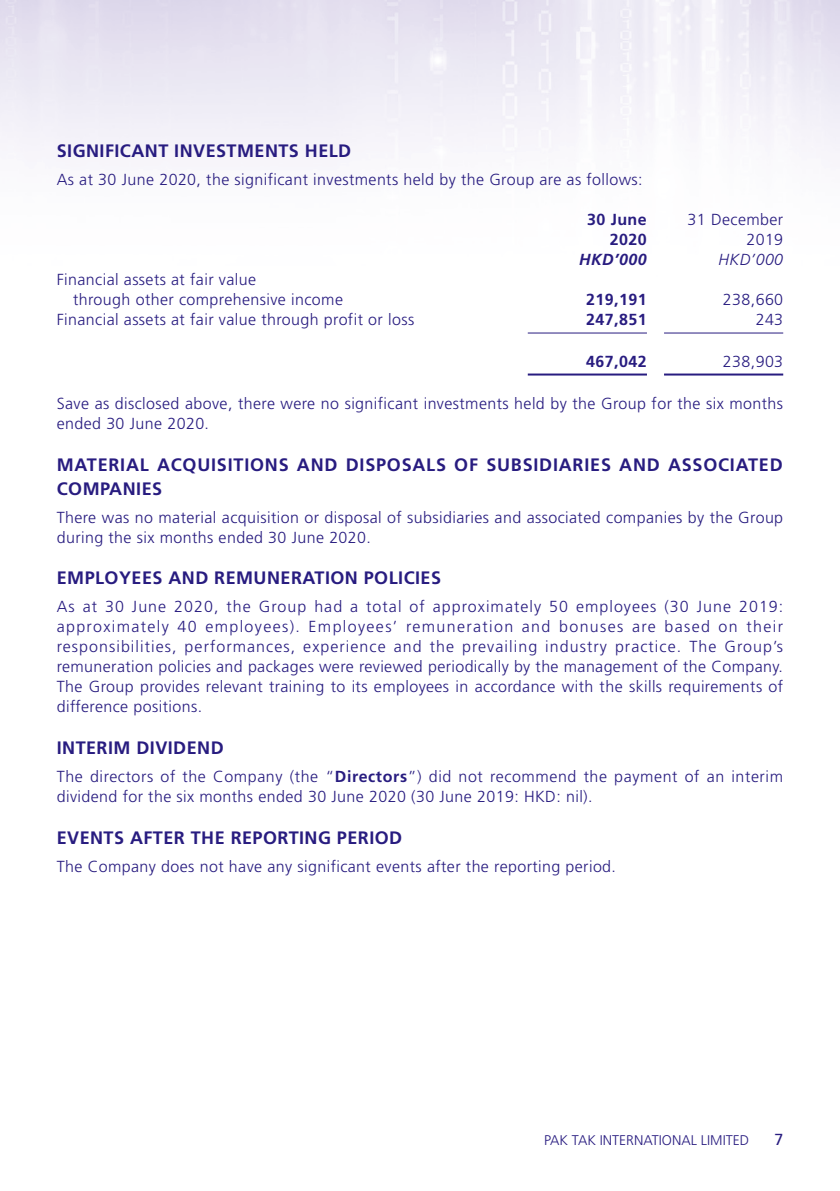
<style>
.page{position:relative;width:840px;height:1191px;background:#fff}
.page>*{position:absolute;margin:0;border:0;box-sizing:border-box;transform-origin:0 0}
.t1{font:700 18px "Frutiger LT Std";letter-spacing:.025em;color:#281c80}
.t2{font:700 18px/24px "Frutiger LT Std";letter-spacing:.045em;color:#281c80}
.t3{font:300 16px/20px "Frutiger LT Std";letter-spacing:.025em;color:#281c80}
.t4{font:700 16px "Frutiger LT Std";letter-spacing:.025em;color:#281c80}
.t5{font:italic 700 16px "Frutiger LT Std";letter-spacing:.025em;color:#281c80}
.t6{font:italic 300 16px "Frutiger LT Std";letter-spacing:.025em;color:#281c80}
.t7{font:16px "Frutiger LT Std";color:#281c80}
.t8{font:300 14px "Frutiger LT Std";color:#281c80}
.s1{font-weight:700}
</style>
<div class="page">
<img style="left:1px;top:0;width:838px;height:376px">
<hr style="left:527px;top:332px;width:119px;height:1px;background:#281c80">
<hr style="left:663px;top:332px;width:119px;height:1px;background:#281c80">
<hr style="left:527px;top:373px;width:119px;height:2px;background:#281c80">
<hr style="left:663px;top:373px;width:119px;height:2px;background:#281c80">
<p class="t1" style="left:57px;top:140px;width:296px">SIGNIFICANT INVESTMENTS HELD</p>
<p class="t3" style="left:57px;top:169px;width:587px">As at 30 June 2020, the significant investments held by the Group are as follows:</p>
<p class="t4" style="left:587px;top:210px;width:61px">30 June</p>
<p class="t3" style="left:687px;top:209px;width:97px">31 December</p>
<p class="t4" style="left:609px;top:230px;width:38px">2020</p>
<p class="t3" style="left:746px;top:229px;width:38px">2019</p>
<p class="t5" style="left:579px;top:250px;width:69px">HKD’000</p>
<p class="t6" style="left:718px;top:250px;width:66px">HKD’000</p>
<p class="t3" style="left:73px;top:269px;width:271px;text-indent:-16px">Financial assets at fair value<br>through other comprehensive income</p>
<p class="t4" style="left:586px;top:290px;width:62px">219,191</p>
<p class="t3" style="left:722px;top:289px;width:62px">238,660</p>
<p class="t3" style="left:57px;top:309px;width:359px">Financial assets at fair value through profit or loss</p>
<p class="t4" style="left:586px;top:310px;width:62px">247,851</p>
<p class="t3" style="left:755px;top:309px;width:29px">243</p>
<p class="t4" style="left:586px;top:352px;width:62px">467,042</p>
<p class="t3" style="left:722px;top:351px;width:62px">238,903</p>
<p class="t3" style="left:57px;top:393px;width:727px">Save as disclosed above, there were no significant investments held by the Group for the six months ended 30 June 2020.</p>
<p class="t2" style="left:57px;top:452px;width:727px">MATERIAL ACQUISITIONS AND DISPOSALS OF SUBSIDIARIES AND ASSOCIATED<br>COMPANIES</p>
<p class="t3" style="left:57px;top:507px;width:727px">There was no material acquisition or disposal of subsidiaries and associated companies by the Group during the six months ended 30 June 2020.</p>
<p class="t1" style="left:57px;top:567px;width:385px">EMPLOYEES AND REMUNERATION POLICIES</p>
<p class="t3" style="left:57px;top:597px;width:727px;text-align:justify">As at 30 June 2020, the Group had a total of approximately 50 employees (30 June 2019: approximately 40 employees). Employees’ remuneration and bonuses are based on their responsibilities, performances, experience and the prevailing industry practice. The Group’s remuneration policies and packages were reviewed periodically by the management of the Company.<br>The Group provides relevant training to its employees in accordance with the skills requirements of difference positions.</p>
<p class="t1" style="left:57px;top:737px;width:168px">INTERIM DIVIDEND</p>
<p class="t3" style="left:57px;top:766px;width:727px">The directors of the Company (the “<span class="s1">Directors</span>”) did not recommend the payment of an interim dividend for the six months ended 30 June 2020 (30 June 2019: HKD: nil).</p>
<p class="t1" style="left:57px;top:827px;width:347px">EVENTS AFTER THE REPORTING PERIOD</p>
<p class="t3" style="left:57px;top:856px;width:560px">The Company does not have any significant events after the reporting period.</p>
<p class="t8" style="left:544px;top:1131px;width:206px">PAK TAK INTERNATIONAL LIMITED</p>
<p class="t7" style="left:773px;top:1130px;width:10px">7</p>
</div>
